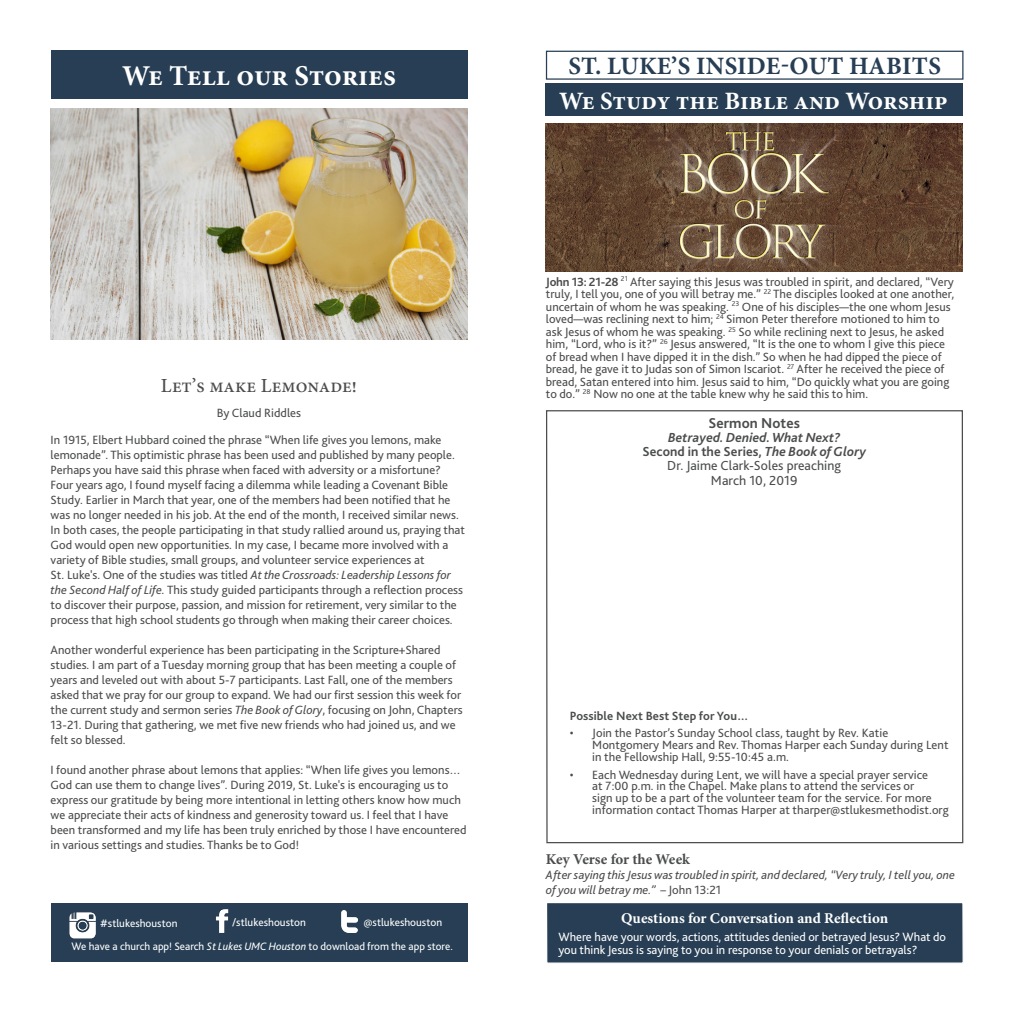
<style>
.page{position:relative;width:1013px;height:1013px;background:#fff}
.page>*{position:absolute;margin:0;border:0;box-sizing:border-box;transform-origin:0 0}
.t1{font:700 28.75px "Minion Pro";letter-spacing:-.005em;color:#fff}
.t2{font:700 25px "Minion Pro";letter-spacing:.01em;color:#273e54}
.t3{font:700 25px "Minion Pro";color:#fff}
.t4{font:500 20px "Minion Pro";color:#4b4c4d}
.t5{font:700 15px "Minion Pro";letter-spacing:.005em;color:#fff}
.t6{font:700 15px "Minion Pro";color:#4b4c4d}
.t7{font:700 15px "Bliss 2";color:#4b4c4d}
.t8{font:13.75px "Bliss 2";letter-spacing:.005em;color:#4b4c4d}
.t9{font:700 13.75px "Bliss 2";letter-spacing:.005em;color:#4b4c4d}
.t10{font:italic 700 13.75px "Bliss 2";letter-spacing:.005em;color:#4b4c4d}
.t11{font:12.5px/15px "Bliss 2";color:#4b4c4d}
.t12{font:12.5px/12.5px "Bliss 2";color:#fff}
.t13{font:italic 12.5px/15px "Bliss 2";color:#4b4c4d}
.t14{font:700 12.5px "Bliss 2";letter-spacing:.005em;color:#4b4c4d}
._10pt{font:11.25px "Bliss 2";color:#fff}
.s1{font-style:italic}
.s2{font-weight:700}
.s3{font-style:normal}
</style>
<div class="page">
<svg style="left:546px;top:410px;width:418px;height:433px"></svg>
<div style="left:51px;top:903px;width:416px;height:58px;background:#273e54"></div>
<div style="left:51px;top:51px;width:416px;height:48px;background:#273e54"></div>
<div style="left:546px;top:51px;width:417px;height:29px;border:1px solid #273e54"></div>
<div style="left:544px;top:84px;width:418px;height:32px;background:#273e54"></div>
<div style="left:546px;top:902px;width:417px;height:61px;background:#273e54"></div>
<div style="left:546px;top:901px;width:417px;height:62px;border:1px solid #fff"></div>
<img style="left:215px;top:909px;width:14px;height:24px">
<img style="left:341px;top:910px;width:17px;height:23px">
<img style="left:69px;top:912px;width:27px;height:26px">
<img style="left:546px;top:124px;width:416px;height:147px">
<img style="left:51px;top:108px;width:416px;height:232px">
<p class="t1" style="left:122px;top:56px;width:276px">We Tell our Stories</p>
<p class="t4" style="left:161px;top:372px;width:197px">Let’s make Lemonade!</p>
<p class="t11" style="left:217px;top:405px;width:86px">By Claud Riddles</p>
<p class="t11" style="left:51px;top:431px;width:406px">In 1915, Elbert Hubbard coined the phrase “When life gives you lemons, make lemonade”. This optimistic phrase has been used and published by many people.<br>Perhaps you have said this phrase when faced with adversity or a misfortune?</p>
<p class="t11" style="left:51px;top:476px;width:416px">Four years ago, I found myself facing a dilemma while leading a Covenant Bible Study. Earlier in March that year, one of the members had been notified that he was no longer needed in his job. At the end of the month, I received similar news.<br>In both cases, the people participating in that study rallied around us, praying that God would open new opportunities. In my case, I became more involved with a variety of Bible studies, small groups, and volunteer service experiences at<br>St. Luke's. One of the studies was titled <span class="s1">At the Crossroads: Leadership Lessons for the Second Half of Life.</span> This study guided participants through a reflection process to discover their purpose, passion, and mission for retirement, very similar to the process that high school students go through when making their career choices.</p>
<p class="t11" style="left:51px;top:641px;width:413px">Another wonderful experience has been participating in the Scripture+Shared studies. I am part of a Tuesday morning group that has been meeting a couple of years and leveled out with about 5-7 participants. Last Fall, one of the members asked that we pray for our group to expand. We had our first session this week for the current study and sermon series <span class="s1">The Book of Glory</span>, focusing on John, Chapters 13-21. During that gathering, we met five new friends who had joined us, and we felt so blessed.</p>
<p class="t11" style="left:51px;top:761px;width:417px">I found another phrase about lemons that applies: “When life gives you lemons… God can use them to change lives”. During 2019, St. Luke's is encouraging us to express our gratitude by being more intentional in letting others know how much we appreciate their acts of kindness and generosity toward us. I feel that I have been transformed and my life has been truly enriched by those I have encountered in various settings and studies. Thanks be to God!</p>
<p class="_10pt" style="left:100px;top:915px;width:79px">#stlukeshouston</p>
<p class="_10pt" style="left:232px;top:915px;width:75px">/stlukeshouston</p>
<p class="_10pt" style="left:364px;top:915px;width:80px">@stlukeshouston</p>
<p class="_10pt" style="left:72px;top:938px;width:383px">We have a church app! Search <span class="s1">St Lukes UMC Houston</span> to download from the app store.</p>
<p class="t2" style="left:568px;top:49px;width:374px">ST. LUKE’S INSIDE-OUT HABITS</p>
<p class="t3" style="left:559px;top:83px;width:390px">We Study the Bible and Worship</p>
<p class="t11" style="left:546px;top:275px;width:410px;line-height:12.5px"><span class="s2">John 13: 21-28</span> <sup>21</sup> After saying this Jesus was troubled in spirit, and declared, “Very truly, I tell you, one of you will betray me.” <sup>22</sup> The disciples looked at one another, uncertain of whom he was speaking. <sup>23</sup> One of his disciples—the one whom Jesus loved—was reclining next to him; <sup>24</sup> Simon Peter therefore motioned to him to ask Jesus of whom he was speaking. <sup>25</sup> So while reclining next to Jesus, he asked him, “Lord, who is it?” <sup>26</sup> Jesus answered, “It is the one to whom I give this piece of bread when I have dipped it in the dish.” So when he had dipped the piece of bread, he gave it to Judas son of Simon Iscariot. <sup>27</sup> After he received the piece of bread, Satan entered into him. Jesus said to him, “Do quickly what you are going to do.” <sup>28</sup> Now no one at the table knew why he said this to him.</p>
<p class="t7" style="left:708px;top:414px;width:93px">Sermon Notes</p>
<p class="t10" style="left:668px;top:429px;width:174px">Betrayed. Denied. What Next?</p>
<p class="t9" style="left:642px;top:443px;width:225px">Second in the Series, <span class="s1">The Book of Glory</span></p>
<p class="t8" style="left:667px;top:456px;width:175px">Dr. Jaime Clark-Soles preaching</p>
<p class="t8" style="left:711px;top:471px;width:88px">March 10, 2019</p>
<p class="t14" style="left:569px;top:708px;width:180px">Possible Next Best Step for You…</p>
<p class="t11" style="left:592px;top:727px;width:358px;line-height:11.9px;text-indent:-22px">• Join the Pastor’s Sunday School class, taught by Rev. Katie<br>Montgomery Mears and Rev. Thomas Harper each Sunday during Lent in the Fellowship Hall, 9:55-10:45 a.m.</p>
<p class="t11" style="left:592px;top:768px;width:358px;line-height:11.9px;text-indent:-22px">• Each Wednesday during Lent, we will have a special prayer service<br>at 7:00 p.m. in the Chapel. Make plans to attend the services or<br>sign up to be a part of the volunteer team for the service. For more information contact Thomas Harper at tharper@stlukesmethodist.org</p>
<p class="t6" style="left:546px;top:848px;width:146px">Key Verse for the Week</p>
<p class="t13" style="left:546px;top:866px;width:410px">After saying this Jesus was troubled in spirit, and declared, “Very truly, I tell you, one of you will betray me.” <span class="s3">– John 13:21</span></p>
<p class="t5" style="left:621px;top:907px;width:268px">Questions for Conversation and Reflection</p>
<p class="t12" style="left:558px;top:930px;width:389px">Where have your words, actions, attitudes denied or betrayed Jesus? What do you think Jesus is saying to you in response to your denials or betrayals?</p>
</div>
